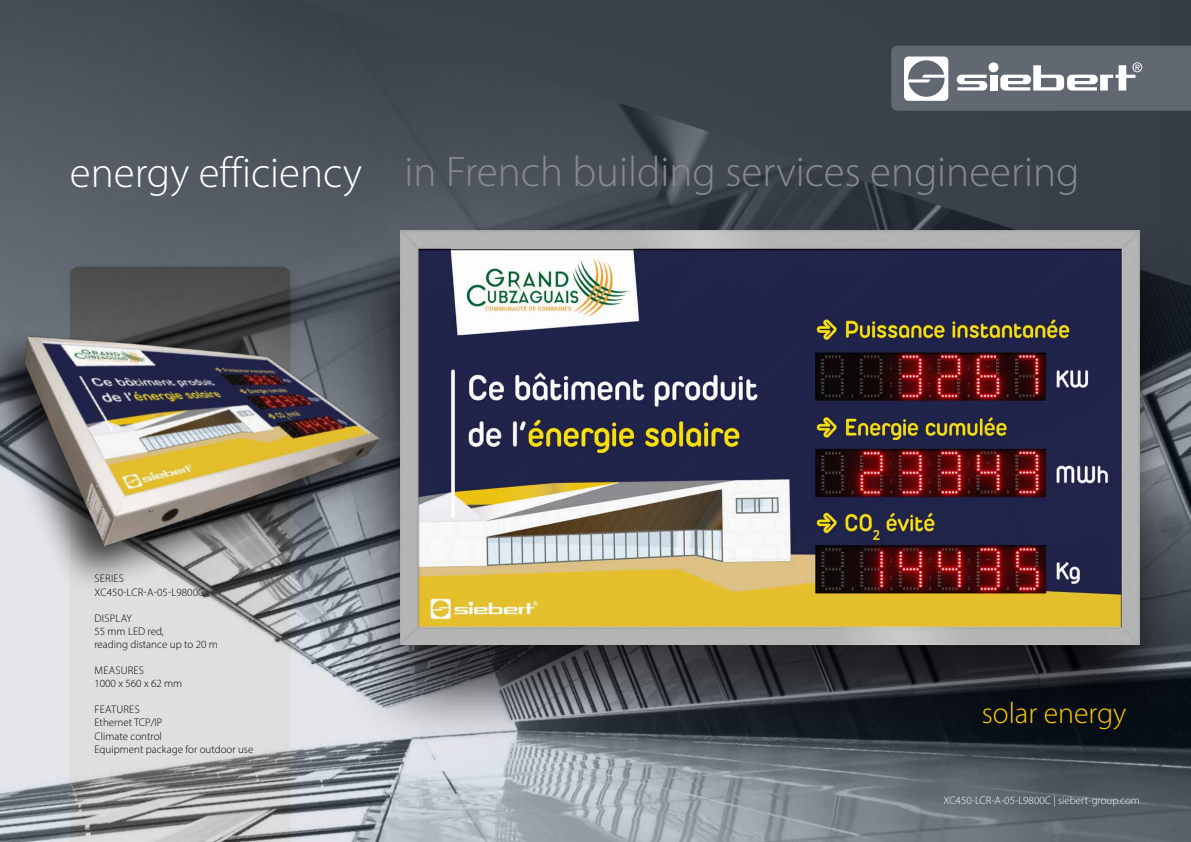
<style>
.page{position:relative;width:1191px;height:842px;background:#fff}
.page>*{position:absolute;margin:0;border:0;box-sizing:border-box;transform-origin:0 0}
.t1{font:300 43px "Myriad Pro";color:#88898b}
.t2{font:300 29.7px "Myriad Pro";color:#fc0}
.t3{font:300 11px/13.2px "Myriad Pro";color:#000}
.t4{font:300 11px "Myriad Pro";color:#fff}
.s1{color:#fff}
</style>
<div class="page">
<img style="left:0;top:0;width:1191px;height:842px">
<div style="left:344px;top:221px;width:847px;height:526px;background:#000;opacity:.75"></div>
<img style="left:400px;top:230px;width:740px;height:415px">
<svg style="left:891px;top:46px;width:300px;height:65px;background:#797e86"></svg>
<img style="left:0;top:283px;width:393px;height:336px">
<h1 class="t1" style="left:70px;top:146px;width:1011px"><span class="s1">energy efficiency</span> in French building services engineering</h1>
<p class="t3" style="left:95px;top:572px;width:111px">SERIES<br>XC450-LCR-A-05-L9800C</p>
<p class="t3" style="left:94px;top:611px;width:125px">DISPLAY<br>55 mm LED red,<br>reading distance up to 20 m</p>
<p class="t3" style="left:94px;top:663px;width:89px">MEASURES<br>1000 x 560 x 62 mm</p>
<p class="t3" style="left:94px;top:703px;width:160px">FEATURES<br>Ethernet TCP/IP<br>Climate control<br>Equipment package for outdoor use</p>
<h2 class="t2" style="left:981px;top:695px;width:146px">solar energy</h2>
<p class="t4" style="left:943px;top:794px;width:198px">XC450-LCR-A-05-L9800C | siebert-group.com</p>
</div>
